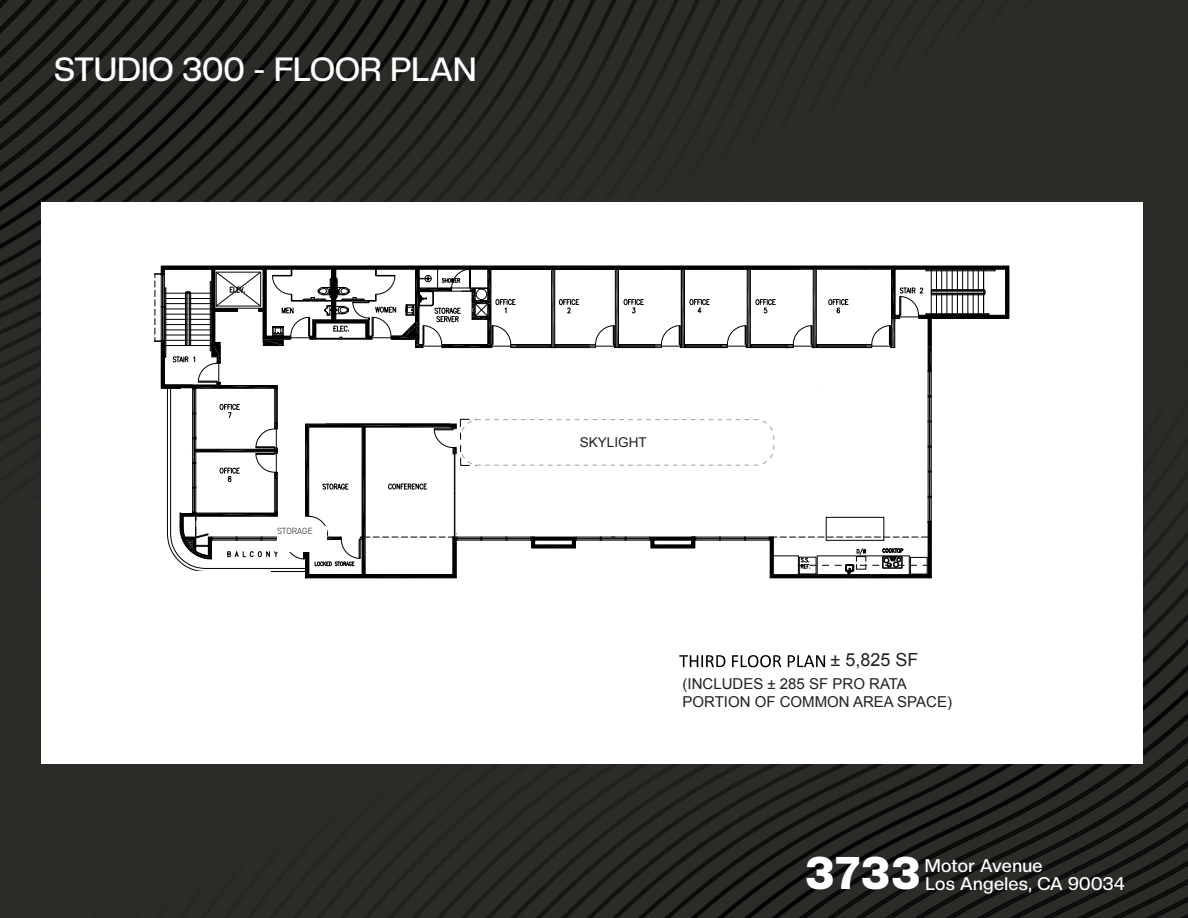
<style>
.page{position:relative;width:1188px;height:918px;background:#fff}
.page>*{position:absolute;margin:0;border:0;box-sizing:border-box;transform-origin:0 0}
.Address_-_Cover_Page{font:900 45px "Creato Display";color:#fff}
.Address_-_Cover_Page-2{font:500 33px "Creato Display";letter-spacing:.01em;color:#fff}
.Address_-_Cover_Page-3{font:500 18px "Creato Display";letter-spacing:.02em;color:#fff}
.t1{font:18px "Arial";color:#231f20}
.t2{font:15px "Arial";color:#231f20}
.t3{font:13.5px "Arial";color:#231f20}
.t4{font:300 9px "DIN2014";color:#231f20}
</style>
<div class="page">
<img style="left:0;top:0;width:1188px;height:918px">
<div style="left:41px;top:202px;width:1102px;height:562px;background:#fff"></div>
<svg style="left:679px;top:655px;width:46px;height:12px"></svg>
<svg style="left:732px;top:655px;width:49px;height:12px"></svg>
<svg style="left:788px;top:655px;width:37px;height:12px"></svg>
<svg style="left:154px;top:266px;width:856px;height:313px"></svg>
<p class="Address_-_Cover_Page-2" style="left:54px;top:49px;width:424px">STUDIO 300 - FLOOR PLAN</p>
<p class="t4" style="left:277px;top:525px;width:37px">STORAGE</p>
<p class="t3" style="left:580px;top:434px;width:68px">SKYLIGHT</p>
<p class="t1" style="left:831px;top:648px;width:89px">± 5,825 SF</p>
<p class="t2" style="left:683px;top:674px;width:226px">(INCLUDES ± 285 SF PRO RATA</p>
<p class="t2" style="left:683px;top:692px;width:271px">PORTION OF COMMON AREA SPACE)</p>
<p class="Address_-_Cover_Page" style="left:806px;top:846px;width:116px">3733</p>
<p class="Address_-_Cover_Page-3" style="left:925px;top:855px;width:119px">Motor Avenue</p>
<p class="Address_-_Cover_Page-3" style="left:925px;top:873px;width:201px">Los Angeles, CA 90034</p>
</div>
